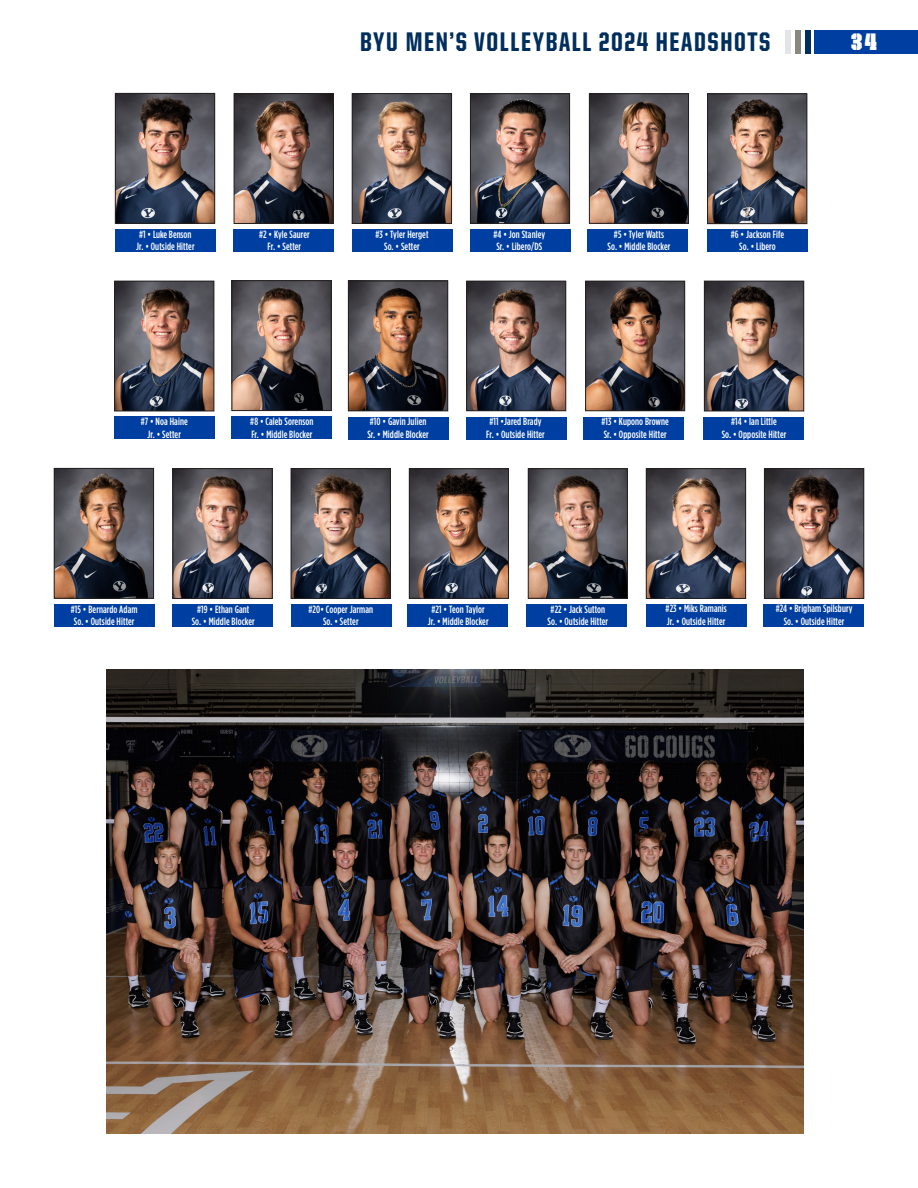
<style>
.page{position:relative;width:918px;height:1188px;background:#fff}
.page>*{position:absolute;margin:0;border:0;box-sizing:border-box;transform-origin:0 0}
.t1{font:800 27px "United Sans Cond";letter-spacing:.06em;color:#002e5d}
.t2{font:24px "United Serif Cond Stencil";color:#fff}
.t3{font:500 10.5px "Gotham Condensed";letter-spacing:.01em;color:#fff}
</style>
<div class="page">
<div style="left:764px;top:604px;width:100px;height:23px;background:#003fa2"></div>
<div style="left:407px;top:604px;width:100px;height:23px;background:#003fa2"></div>
<div style="left:646px;top:604px;width:100px;height:23px;background:#003fa2"></div>
<div style="left:526px;top:604px;width:101px;height:23px;background:#003fa2"></div>
<div style="left:292px;top:604px;width:100px;height:23px;background:#003fa2"></div>
<div style="left:54px;top:604px;width:100px;height:23px;background:#003fa2"></div>
<div style="left:115px;top:229px;width:100px;height:23px;background:#003fa2"></div>
<div style="left:234px;top:229px;width:100px;height:22px;background:#003fa2"></div>
<div style="left:352px;top:229px;width:100px;height:22px;background:#003fa2"></div>
<div style="left:470px;top:229px;width:100px;height:22px;background:#003fa2"></div>
<div style="left:707px;top:229px;width:101px;height:22px;background:#003fa2"></div>
<div style="left:588px;top:229px;width:100px;height:22px;background:#003fa2"></div>
<img style="left:236px;top:95px;width:96px;height:127px">
<div style="left:234px;top:93px;width:100px;height:131px;border:1px solid #231f20"></div>
<img style="left:354px;top:95px;width:96px;height:127px">
<div style="left:352px;top:93px;width:100px;height:131px;border:1px solid #231f20"></div>
<img style="left:472px;top:96px;width:96px;height:126px">
<div style="left:470px;top:94px;width:100px;height:130px;border:1px solid #231f20"></div>
<img style="left:591px;top:96px;width:96px;height:126px">
<div style="left:589px;top:94px;width:100px;height:130px;border:1px solid #231f20"></div>
<img style="left:709px;top:96px;width:96px;height:126px">
<div style="left:707px;top:94px;width:100px;height:130px;border:1px solid #231f20"></div>
<img style="left:117px;top:95px;width:96px;height:126px">
<div style="left:115px;top:93px;width:100px;height:130px;border:1px solid #231f20"></div>
<div style="left:114px;top:416px;width:100px;height:23px;background:#003fa2"></div>
<img style="left:116px;top:283px;width:96px;height:126px">
<div style="left:114px;top:281px;width:100px;height:130px;border:1px solid #231f20"></div>
<div style="left:584px;top:417px;width:100px;height:22px;background:#003fa2"></div>
<div style="left:466px;top:417px;width:100px;height:22px;background:#003fa2"></div>
<div style="left:349px;top:417px;width:100px;height:22px;background:#003fa2"></div>
<img style="left:350px;top:283px;width:96px;height:126px">
<div style="left:348px;top:281px;width:100px;height:130px;border:1px solid #231f20"></div>
<img style="left:468px;top:283px;width:96px;height:126px">
<div style="left:466px;top:281px;width:100px;height:130px;border:1px solid #231f20"></div>
<img style="left:587px;top:283px;width:96px;height:126px">
<div style="left:585px;top:281px;width:100px;height:130px;border:1px solid #231f20"></div>
<div style="left:704px;top:417px;width:100px;height:23px;background:#003fa2"></div>
<img style="left:706px;top:283px;width:96px;height:126px">
<div style="left:704px;top:281px;width:100px;height:130px;border:1px solid #231f20"></div>
<div style="left:232px;top:417px;width:100px;height:22px;background:#003fa2"></div>
<img style="left:234px;top:282px;width:95px;height:127px">
<div style="left:232px;top:280px;width:99px;height:131px;border:1px solid #231f20"></div>
<div style="left:173px;top:604px;width:100px;height:23px;background:#003fa2"></div>
<img style="left:175px;top:470px;width:96px;height:127px">
<div style="left:173px;top:468px;width:100px;height:131px;border:1px solid #231f20"></div>
<img style="left:293px;top:470px;width:96px;height:127px">
<div style="left:291px;top:468px;width:100px;height:131px;border:1px solid #231f20"></div>
<img style="left:411px;top:471px;width:96px;height:126px">
<div style="left:409px;top:469px;width:100px;height:130px;border:1px solid #231f20"></div>
<img style="left:530px;top:471px;width:96px;height:126px">
<div style="left:528px;top:469px;width:100px;height:130px;border:1px solid #231f20"></div>
<img style="left:648px;top:470px;width:96px;height:127px">
<div style="left:646px;top:468px;width:100px;height:131px;border:1px solid #231f20"></div>
<img style="left:766px;top:470px;width:96px;height:127px">
<div style="left:764px;top:468px;width:100px;height:131px;border:1px solid #231f20"></div>
<img style="left:56px;top:470px;width:96px;height:126px">
<div style="left:54px;top:468px;width:100px;height:130px;border:1px solid #231f20"></div>
<img style="left:106px;top:669px;width:697px;height:465px">
<div style="left:786px;top:31px;width:5px;height:23px;background:#e2e4e9"></div>
<div style="left:805px;top:31px;width:5px;height:23px;background:#002e5d"></div>
<div style="left:795px;top:31px;width:6px;height:23px;background:#8a897e"></div>
<div style="left:814px;top:31px;width:104px;height:23px;background:#003fa2"></div>
<p class="t1" style="left:360px;top:28px;width:412px">BYU MEN’S VOLLEYBALL 2024 HEADSHOTS</p>
<p class="t2" style="left:851px;top:30px;width:27px">34</p>
<p class="t3" style="left:139px;top:228px;width:54px">#1 • Luke Benson</p>
<p class="t3" style="left:136px;top:241px;width:60px">Jr. • Outside Hitter</p>
<p class="t3" style="left:259px;top:228px;width:52px">#2 • Kyle Saurer</p>
<p class="t3" style="left:268px;top:241px;width:35px">Fr. • Setter</p>
<p class="t3" style="left:375px;top:228px;width:55px">#3 • Tyler Herget</p>
<p class="t3" style="left:384px;top:241px;width:37px">So. • Setter</p>
<p class="t3" style="left:494px;top:228px;width:53px">#4 • Jon Stanley</p>
<p class="t3" style="left:496px;top:241px;width:47px">Sr. • Libero/DS</p>
<p class="t3" style="left:614px;top:228px;width:52px">#5 • Tyler Watts</p>
<p class="t3" style="left:607px;top:241px;width:65px">So. • Middle Blocker</p>
<p class="t3" style="left:731px;top:228px;width:55px">#6 • Jackson Fife</p>
<p class="t3" style="left:739px;top:240px;width:38px">So. • Libero</p>
<p class="t3" style="left:141px;top:415px;width:49px">#7 • Noa Haine</p>
<p class="t3" style="left:148px;top:428px;width:35px">Jr. • Setter</p>
<p class="t3" style="left:250px;top:415px;width:65px">#8 • Caleb Sorenson</p>
<p class="t3" style="left:251px;top:428px;width:63px">Fr. • Middle Blocker</p>
<p class="t3" style="left:370px;top:415px;width:58px">#10 • Gavin Julien</p>
<p class="t3" style="left:367px;top:428px;width:63px">Sr. • Middle Blocker</p>
<p class="t3" style="left:489px;top:415px;width:54px">#11 •Jared Brady</p>
<p class="t3" style="left:486px;top:428px;width:60px">Fr. • Outside Hitter</p>
<p class="t3" style="left:601px;top:415px;width:69px">#13 • Kupono Browne</p>
<p class="t3" style="left:604px;top:428px;width:65px">Sr. • Opposite Hitter</p>
<p class="t3" style="left:731px;top:415px;width:47px">#14 • Ian Little</p>
<p class="t3" style="left:722px;top:428px;width:66px">So. • Opposite Hitter</p>
<p class="t3" style="left:71px;top:603px;width:68px">#15 • Bernardo Adam</p>
<p class="t3" style="left:74px;top:616px;width:62px">So. • Outside Hitter</p>
<p class="t3" style="left:197px;top:603px;width:54px">#19 • Ethan Gant</p>
<p class="t3" style="left:192px;top:616px;width:65px">So. • Middle Blocker</p>
<p class="t3" style="left:309px;top:603px;width:66px">#20• Cooper Jarman</p>
<p class="t3" style="left:323px;top:616px;width:37px">So. • Setter</p>
<p class="t3" style="left:432px;top:603px;width:55px">#21 • Teon Taylor</p>
<p class="t3" style="left:428px;top:616px;width:62px">Jr. • Middle Blocker</p>
<p class="t3" style="left:551px;top:603px;width:56px">#22 • Jack Sutton</p>
<p class="t3" style="left:548px;top:616px;width:62px">So. • Outside Hitter</p>
<p class="t3" style="left:666px;top:603px;width:63px">#23 • Miks Ramanis</p>
<p class="t3" style="left:667px;top:615px;width:60px">Jr. • Outside Hitter</p>
<p class="t3" style="left:776px;top:603px;width:78px">#24 • Brigham Spilsbury</p>
<p class="t3" style="left:784px;top:615px;width:62px">So. • Outside Hitter</p>
</div>
